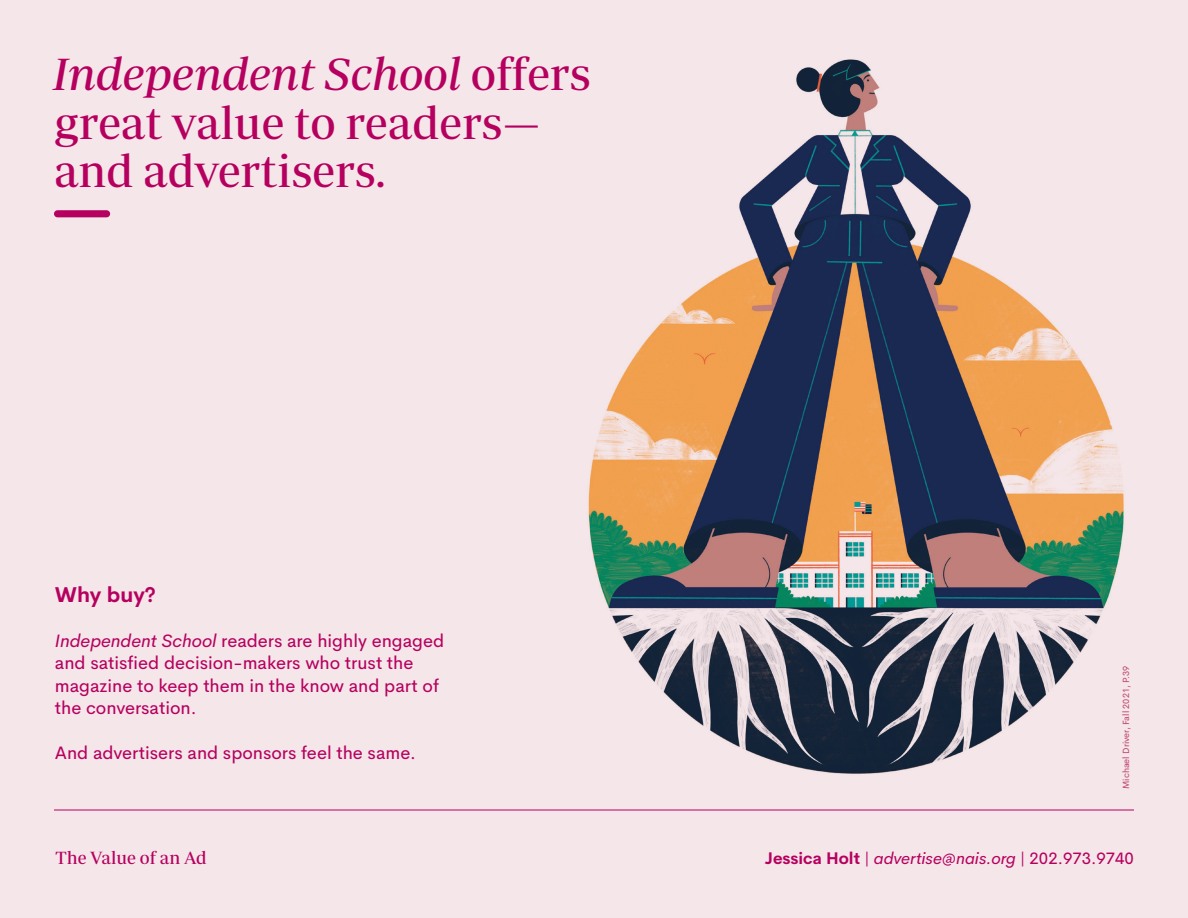
<style>
.page{position:relative;width:1188px;height:918px;background:#f5e6e9}
.page>*{position:absolute;margin:0;border:0;box-sizing:border-box;transform-origin:0 0}
.t1{font:46.05px/48.8px "Periodico Display";color:#b6005f}
.t2{font:700 21px "Cerebri Sans";color:#b6005f}
.t3{font:18px/22.5px "Cerebri Sans";color:#b6005f}
.t4{font:18px "Periodico Display";color:#b6005f}
.t5{font:italic 16.5px "Cerebri Sans";color:#b6005f}
.t6{font:9px "Cerebri Sans";color:#c24a76}
.s1{font-style:italic}
.s2{font-weight:700;font-style:normal}
.s3{font-style:normal}
</style>
<div class="page">
<div style="left:54px;top:210px;width:56px;height:7px;background:#b6005f;border-radius:4px"></div>
<hr style="left:54px;top:810px;width:1080px;height:1px;background:#b6005f">
<img style="left:588px;top:59px;width:536px;height:715px">
<h1 class="t1" style="left:54px;top:49px;width:538px"><span class="s1">Independent School</span> offers great value to readers— and advertisers.</h1>
<p class="t2" style="left:55px;top:577px;width:102px">Why buy?</p>
<p class="t3" style="left:55px;top:628px;width:391px"><span class="s1">Independent School</span> readers are highly engaged and satisfied decision-makers who trust the magazine to keep them in the know and part of the conversation.</p>
<p class="t3" style="left:55px;top:740px;width:362px">And advertisers and sponsors feel the same.</p>
<p class="t6" style="left:1119px;top:789px;width:125px;rotate:-90deg">Michael Driver, Fall 2021, P.39</p>
<p class="t4" style="left:55px;top:848px;width:153px">The Value of an Ad</p>
<p class="t5" style="left:765px;top:845px;width:371px"><span class="s2">Jessica Holt</span> <span class="s3">|</span> advertise@nais.org <span class="s3">| 202.973.9740</span></p>
</div>
